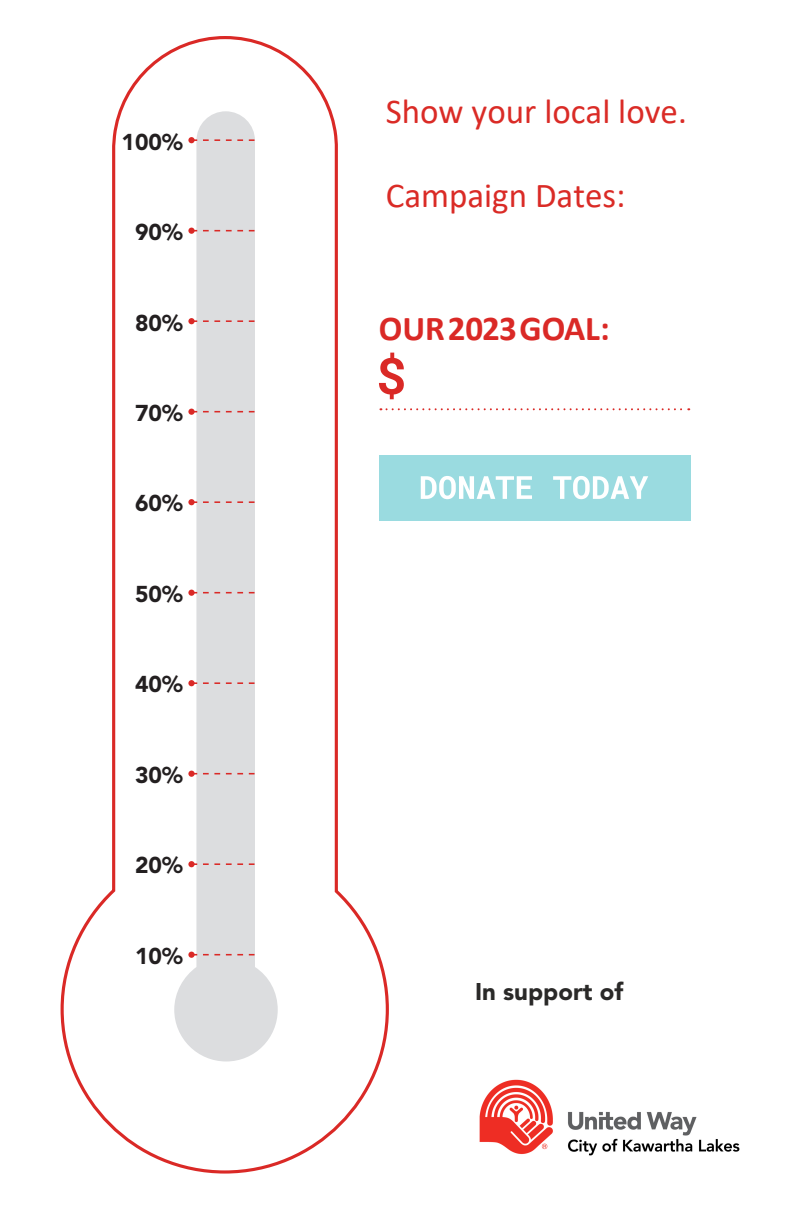
<style>
.page{position:relative;width:792px;height:1224px;background:#fff}
.page>*{position:absolute;margin:0;border:0;box-sizing:border-box;transform-origin:0 0}
.t1{font:700 50.3px "Roboto Mono";color:#da2926}
.t2{font:35px "Calibri";color:#da2b26}
.t3{font:700 35px "Calibri";color:#da2926}
.t4{font:900 24px "Avenir LT Std";color:#2a2928}
.t5{font:900 22.8px "Avenir LT Std";color:#231f20}
</style>
<div class="page">
<svg style="left:60px;top:36px;width:330px;height:1138px"></svg>
<svg style="left:174px;top:111px;width:104px;height:950px;fill:#dcdddf"></svg>
<svg style="left:195px;top:139px;width:60px;height:2px"></svg>
<div style="left:188px;top:137px;width:7px;height:6px;background:#da2926;border-radius:50%"></div>
<svg style="left:195px;top:230px;width:60px;height:1px"></svg>
<div style="left:188px;top:228px;width:7px;height:6px;background:#da2926;border-radius:50%"></div>
<svg style="left:195px;top:320px;width:60px;height:2px"></svg>
<div style="left:188px;top:318px;width:7px;height:6px;background:#da2926;border-radius:50%"></div>
<svg style="left:195px;top:411px;width:60px;height:1px"></svg>
<div style="left:188px;top:409px;width:7px;height:6px;background:#da2926;border-radius:50%"></div>
<svg style="left:195px;top:501px;width:60px;height:2px"></svg>
<div style="left:188px;top:499px;width:7px;height:6px;background:#da2926;border-radius:50%"></div>
<svg style="left:195px;top:592px;width:60px;height:1px"></svg>
<div style="left:188px;top:590px;width:7px;height:6px;background:#da2926;border-radius:50%"></div>
<svg style="left:195px;top:682px;width:60px;height:2px"></svg>
<div style="left:188px;top:680px;width:7px;height:6px;background:#da2926;border-radius:50%"></div>
<svg style="left:195px;top:773px;width:60px;height:1px"></svg>
<div style="left:188px;top:771px;width:7px;height:6px;background:#da2926;border-radius:50%"></div>
<svg style="left:195px;top:863px;width:60px;height:2px"></svg>
<div style="left:188px;top:861px;width:7px;height:6px;background:#da2926;border-radius:50%"></div>
<svg style="left:195px;top:954px;width:60px;height:1px"></svg>
<div style="left:188px;top:952px;width:7px;height:6px;background:#da2926;border-radius:50%"></div>
<div style="left:379px;top:455px;width:311px;height:65px;background:#9adbe0"></div>
<svg style="left:421px;top:476px;width:111px;height:23px"></svg>
<svg style="left:553px;top:476px;width:95px;height:23px"></svg>
<svg style="left:380px;top:408px;width:309px;height:2px"></svg>
<img style="left:479px;top:1079px;width:261px;height:77px">
<p class="t5" style="left:122px;top:128px;width:63px">100%</p>
<p class="t5" style="left:135px;top:218px;width:49px">90%</p>
<p class="t5" style="left:135px;top:309px;width:49px">80%</p>
<p class="t5" style="left:135px;top:399px;width:49px">70%</p>
<p class="t5" style="left:135px;top:490px;width:49px">60%</p>
<p class="t5" style="left:135px;top:580px;width:49px">50%</p>
<p class="t5" style="left:135px;top:671px;width:49px">40%</p>
<p class="t5" style="left:135px;top:761px;width:49px">30%</p>
<p class="t5" style="left:135px;top:851px;width:49px">20%</p>
<p class="t5" style="left:135px;top:942px;width:49px">10%</p>
<p class="t2" style="left:386px;top:87px;width:303px">Show your local love.</p>
<p class="t2" style="left:386px;top:171px;width:241px">Campaign Dates:</p>
<p class="t3" style="left:379px;top:304px;width:233px">OUR 2023 GOAL:</p>
<p class="t1" style="left:376px;top:341px;width:32px">$</p>
<p class="t4" style="left:475px;top:978px;width:150px">In support of</p>
</div>
